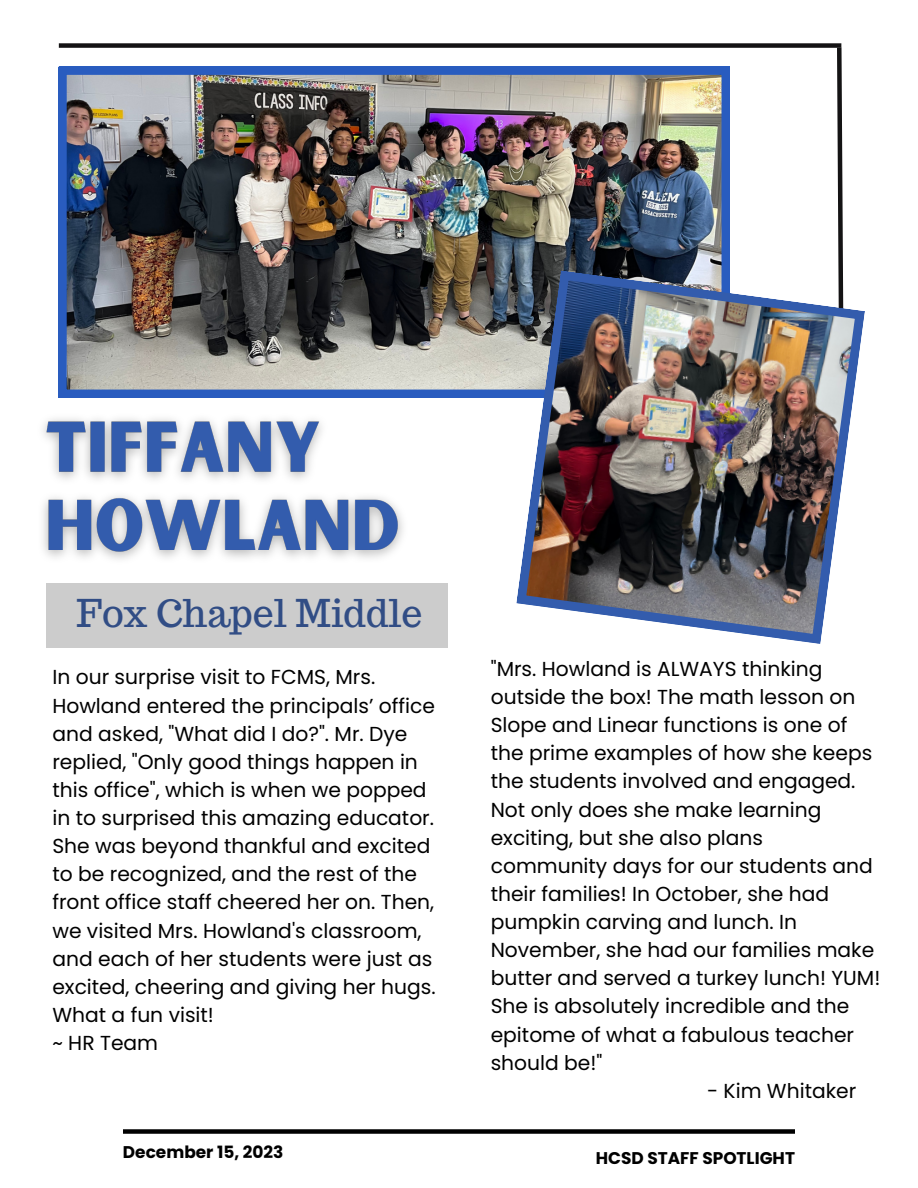
<style>
.page{position:relative;width:918px;height:1188px;background:#fff}
.page>*{position:absolute;margin:0;border:0;box-sizing:border-box;transform-origin:0 0}
.t1{font:37.5px "Trocchi";color:#314d85}
.t2{font:20.25px/28.2px "Poppins";color:#000}
.t3{font:700 16.95px "Poppins";color:#000}
</style>
<div class="page">
<div style="left:59px;top:43px;width:782px;height:5px;background:#141314"></div>
<svg style="left:835px;top:43px;width:8px;height:227px"></svg>
<div style="left:123px;top:1129px;width:672px;height:5px;background:#000"></div>
<div style="left:46px;top:583px;width:401px;height:64px;background:#ccc"></div>
<img style="left:59px;top:67px;width:670px;height:330px">
<img style="left:516px;top:270px;width:349px;height:374px">
<img style="left:43px;top:418px;width:360px;height:142px">
<p class="t1" style="left:76px;top:589px;width:347px">Fox Chapel Middle</p>
<p class="t2" style="left:52px;top:663px;width:385px">In our surprise visit to FCMS, Mrs.<br>Howland entered the principals’ office and asked, "What did I do?". Mr. Dye replied, "Only good things happen in this office", which is when we popped in to surprised this amazing educator.<br>She was beyond thankful and excited to be recognized, and the rest of the front office staff cheered her on. Then, we visited Mrs. Howland's classroom, and each of her students were just as excited, cheering and giving her hugs.<br>What a fun visit!<br>~ HR Team</p>
<p class="t2" style="left:491px;top:655px;width:391px">"Mrs. Howland is ALWAYS thinking outside the box! The math lesson on<br>Slope and Linear functions is one of the prime examples of how she keeps the students involved and engaged.<br>Not only does she make learning exciting, but she also plans community days for our students and their families! In October, she had pumpkin carving and lunch. In<br>November, she had our families make butter and served a turkey lunch! YUM!<br>She is absolutely incredible and the epitome of what a fabulous teacher should be!"</p>
<p class="t2" style="left:707px;top:1077px;width:151px">- Kim Whitaker</p>
<p class="t3" style="left:123px;top:1140px;width:162px">December 15, 2023</p>
<p class="t3" style="left:596px;top:1146px;width:201px">HCSD STAFF SPOTLIGHT</p>
</div>
